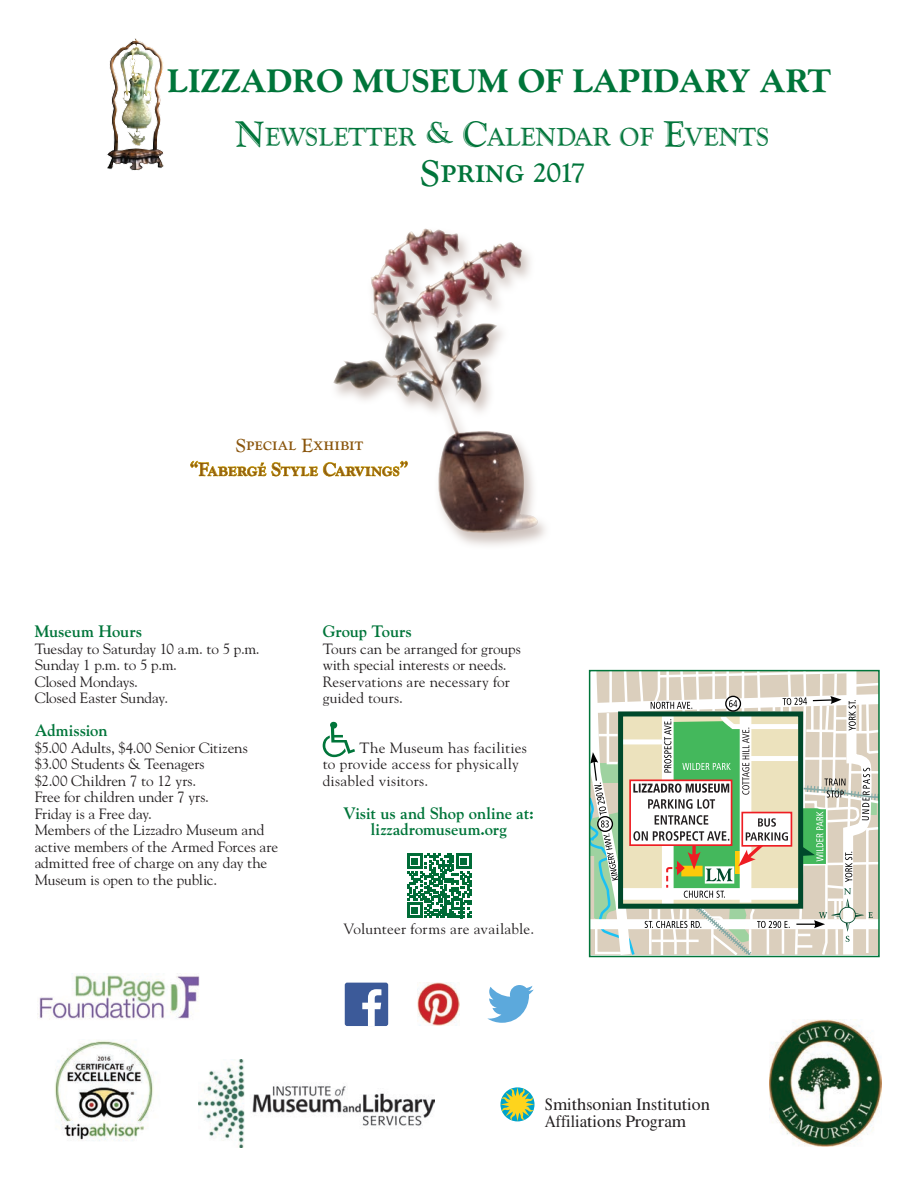
<style>
.page{position:relative;width:918px;height:1188px;background:#fff}
.page>*{position:absolute;margin:0;border:0;box-sizing:border-box;transform-origin:0 0}
.t1{font:800 33px "Goudy";color:#00753a}
.t2{font:32.4px "Goudy Cat DCD";letter-spacing:-.01em;color:#00753a}
.t3{font:22.65px "Goudy Han DCD";letter-spacing:-.015em;color:#00753a}
.t4{font:19.65px "Goudy Han SCD";letter-spacing:-.005em;color:#8a550d}
.t5{font:17.25px/17.2px "Times LTMM 1 1";color:#231f20;scale:.86 1}
.t6{font:700 16.5px/16.5px "Goudy";letter-spacing:-.005em;color:#00753a;text-align:center}
.t7{font:16.5px "Goudy Cat DCD";letter-spacing:.005em;color:#8a550d}
.t8{font:14.85px/16.5px "Goudy";color:#231f20}
.s1{font-size:32.4px}
.s2{font-family:"Times LTMM 1 867"}
.s3{font-family:"Times LTMM 1 534"}
.s4{font-family:"Times LTMM 1 600"}
.s5{font-family:"Times LTMM 1 1000"}
.s6{font-family:"Times LTMM 1 800"}
.s7{font-family:"Times LTMM 1 68"}
.s8{font-family:"Times LTMM 1 734"}
.s9{font-family:"Times LTMM 1 334"}
</style>
<div class="page">
<img style="left:38px;top:975px;width:162px;height:45px">
<svg style="left:500px;top:1087px;width:35px;height:35px"></svg>
<div style="left:329px;top:227px;width:222px;height:323px;background:#b2a098;opacity:.64"></div>
<img style="left:333px;top:230px;width:206px;height:306px">
<svg style="left:592px;top:673px;width:285px;height:281px"></svg>
<div style="left:589px;top:670px;width:291px;height:287px;border:2px solid #00753a"></div>
<svg style="left:323px;top:722px;width:32px;height:35px"></svg>
<img style="left:417px;top:983px;width:43px;height:42px">
<svg style="left:487px;top:985px;width:47px;height:38px"></svg>
<div style="left:345px;top:983px;width:43px;height:43px;background:#3c5a99;border-radius:2px"></div>
<svg style="left:362px;top:989px;width:19px;height:37px"></svg>
<img style="left:55px;top:1040px;width:99px;height:101px">
<img style="left:770px;top:1020px;width:112px;height:127px">
<img style="left:199px;top:1059px;width:236px;height:88px">
<img style="left:107px;top:38px;width:57px;height:133px">
<svg style="left:407px;top:853px;width:65px;height:65px"></svg>
<svg style="left:190px;top:458px;width:218px;height:26px"></svg>
<p class="t1" style="left:168px;top:61px;width:665px">LIZZADRO MUSEUM OF LAPIDARY ART</p>
<p class="t3" style="left:235px;top:122px;width:536px"><span class="s1">N</span>EWSLETTER <span class="s1">&amp; C</span>ALENDAR OF <span class="s1">E</span>VENTS</p>
<p class="t2" style="left:419px;top:151px;width:167px">Spring 2017</p>
<p class="t7" style="left:235px;top:434px;width:130px">Special Exhibit</p>
<p class="t4" style="left:190px;top:459px;width:220px">“Fabergé Style Carvings”</p>
<p class="t6" style="left:35px;top:623px;width:109px">Museum Hours</p>
<p class="t8" style="left:35px;top:640px;width:227px">Tuesday to Saturday 10 a.m. to 5 p.m.</p>
<p class="t8" style="left:35px;top:656px;width:144px">Sunday 1 p.m. to 5 p.m.</p>
<p class="t8" style="left:35px;top:673px;width:105px">Closed Mondays.</p>
<p class="t8" style="left:35px;top:689px;width:135px">Closed Easter Sunday.</p>
<p class="t6" style="left:35px;top:722px;width:74px">Admission</p>
<p class="t8" style="left:35px;top:739px;width:215px">$5.00 Adults, $4.00 Senior Citizens</p>
<p class="t8" style="left:35px;top:755px;width:171px">$3.00 Students &amp; Teenagers</p>
<p class="t8" style="left:35px;top:772px;width:163px">$2.00 Children 7 to 12 yrs.</p>
<p class="t8" style="left:35px;top:788px;width:176px">Free for children under 7 yrs.</p>
<p class="t8" style="left:35px;top:805px;width:119px">Friday is a Free day.</p>
<p class="t8" style="left:35px;top:821px;width:245px">Members of the Lizzadro Museum and active members of the Armed Forces are admitted free of charge on any day the Museum is open to the public.</p>
<p class="t6" style="left:323px;top:623px;width:91px">Group Tours</p>
<p class="t8" style="left:323px;top:640px;width:200px">Tours can be arranged for groups with special interests or needs.<br>Reservations are necessary for guided tours.</p>
<p class="t8" style="left:323px;top:739px;width:206px;text-indent:37px">The Museum has facilities to provide access for physically disabled visitors.</p>
<p class="t6" style="left:343px;top:804px;width:193px">Visit us and Shop online at: lizzadromuseum.org</p>
<p class="t8" style="left:343px;top:920px;width:192px">Volunteer forms are available.</p>
<p class="t5" style="left:545px;top:1096px;width:194px">S<span class="s2">m</span>i<span class="s3">t</span><span class="s4">h</span>s<span class="s5">o</span><span class="s6">n</span>ia<span class="s6">n</span> <span class="s7">I</span><span class="s6">n</span>s<span class="s3">t</span>i<span class="s3">t</span><span class="s8">u</span><span class="s3">t</span>i<span class="s5">o</span><span class="s6">n<br></span>Affilia<span class="s3">t</span>i<span class="s5">o</span><span class="s6">n</span>s <span class="s7">P</span><span class="s9">r</span><span class="s5">o</span>g<span class="s9">r</span>a<span class="s2">m</span></p>
</div>
